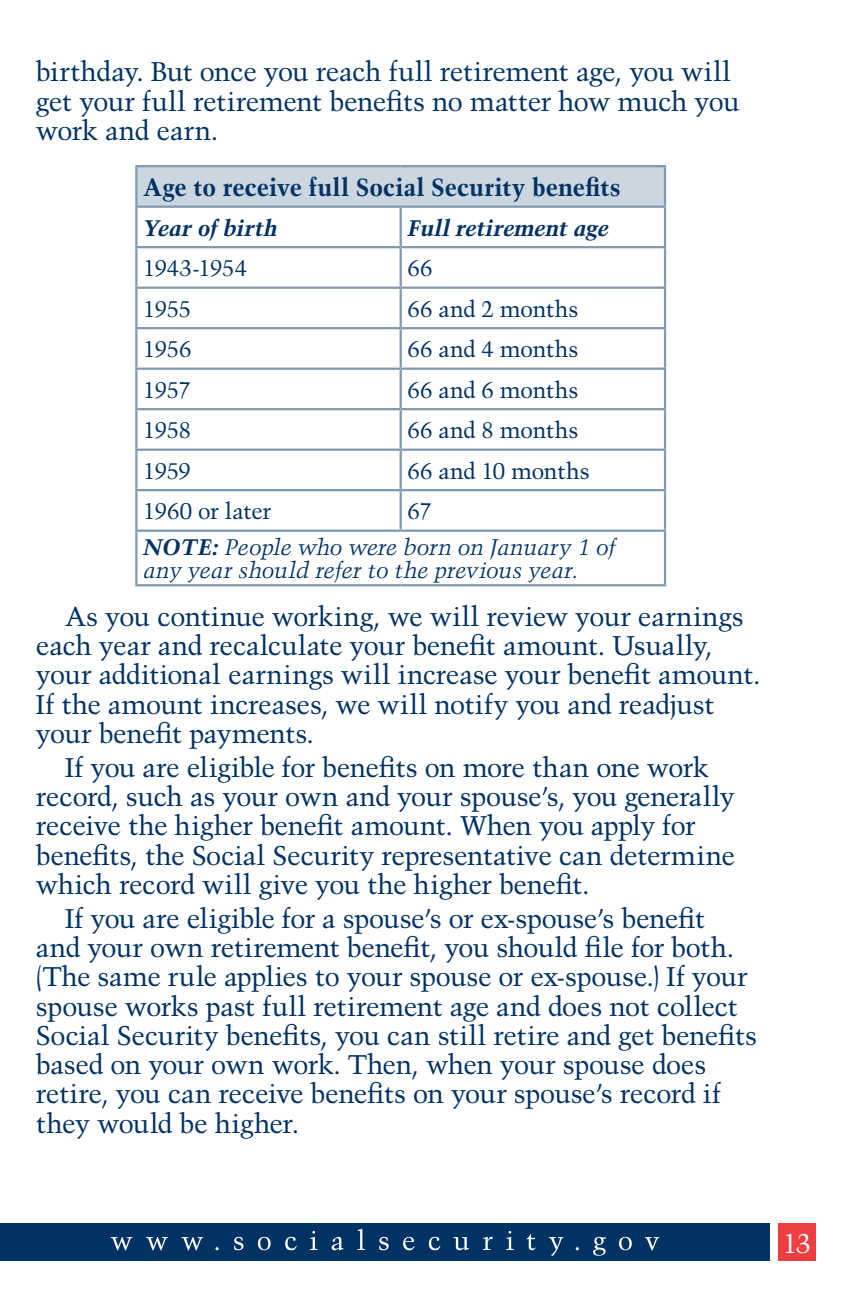
<style>
.page{position:relative;width:851px;height:1296px;background:#fff}
.page>*{position:absolute;margin:0;border:0;box-sizing:border-box;transform-origin:0 0}
.Paragraph{font:27px/29.2px "Trump Mediaeval";letter-spacing:-.015em;color:#003263}
.t1{font:27px "Trump Mediaeval";color:#fff}
.Table_Head{font:700 24.75px "Trump Mediaeval";color:#003263}
.TD{font:22.5px "Trump Mediaeval";letter-spacing:-.02em;color:#003263}
.TD-2{font:italic 22.5px/23.6px "Trump Mediaeval";letter-spacing:-.01em;color:#003263}
.Table_Subheads{font:italic 700 22.5px "Trump Mediaeval";color:#003263}
.s1{font-weight:700}
</style>
<div class="page">
<div style="left:778px;top:1223px;width:38px;height:38px;background:#ef3e42"></div>
<div style="left:0;top:1223px;width:770px;height:38px;background:#003263"></div>
<svg style="left:111px;top:1229px;width:548px;height:27px"></svg>
<div style="left:136px;top:166px;width:529px;height:41px;background:#ccd6e0"></div>
<svg style="left:137px;top:208px;width:527px;height:376px"></svg>
<hr style="left:135px;top:165px;width:265px;height:2px;background:#8099b1">
<hr style="left:135px;top:167px;width:2px;height:39px;background:#8099b1">
<hr style="left:400px;top:165px;width:266px;height:2px;background:#8099b1">
<hr style="left:664px;top:167px;width:2px;height:39px;background:#8099b1">
<hr style="left:135px;top:206px;width:265px;height:2px;background:#8099b1">
<hr style="left:135px;top:208px;width:2px;height:38px;background:#8099b1">
<hr style="left:400px;top:206px;width:266px;height:2px;background:#8099b1">
<hr style="left:399px;top:208px;width:3px;height:38px;background:#8099b1">
<hr style="left:664px;top:208px;width:2px;height:38px;background:#8099b1">
<hr style="left:135px;top:246px;width:265px;height:2px;background:#8099b1">
<hr style="left:135px;top:248px;width:2px;height:39px;background:#8099b1">
<hr style="left:400px;top:246px;width:266px;height:2px;background:#8099b1">
<hr style="left:399px;top:248px;width:3px;height:39px;background:#8099b1">
<hr style="left:664px;top:248px;width:2px;height:39px;background:#8099b1">
<hr style="left:135px;top:287px;width:265px;height:2px;background:#8099b1">
<hr style="left:135px;top:289px;width:2px;height:38px;background:#8099b1">
<hr style="left:400px;top:287px;width:266px;height:2px;background:#8099b1">
<hr style="left:399px;top:289px;width:3px;height:38px;background:#8099b1">
<hr style="left:664px;top:289px;width:2px;height:38px;background:#8099b1">
<hr style="left:135px;top:327px;width:265px;height:2px;background:#8099b1">
<hr style="left:135px;top:329px;width:2px;height:39px;background:#8099b1">
<hr style="left:400px;top:327px;width:266px;height:2px;background:#8099b1">
<hr style="left:399px;top:329px;width:3px;height:39px;background:#8099b1">
<hr style="left:664px;top:329px;width:2px;height:39px;background:#8099b1">
<hr style="left:135px;top:368px;width:265px;height:2px;background:#8099b1">
<hr style="left:135px;top:370px;width:2px;height:38px;background:#8099b1">
<hr style="left:400px;top:368px;width:266px;height:2px;background:#8099b1">
<hr style="left:399px;top:370px;width:3px;height:38px;background:#8099b1">
<hr style="left:664px;top:370px;width:2px;height:38px;background:#8099b1">
<hr style="left:135px;top:408px;width:265px;height:2px;background:#8099b1">
<hr style="left:135px;top:410px;width:2px;height:39px;background:#8099b1">
<hr style="left:400px;top:408px;width:266px;height:2px;background:#8099b1">
<hr style="left:399px;top:410px;width:3px;height:39px;background:#8099b1">
<hr style="left:664px;top:410px;width:2px;height:39px;background:#8099b1">
<hr style="left:135px;top:449px;width:265px;height:2px;background:#8099b1">
<hr style="left:135px;top:451px;width:2px;height:38px;background:#8099b1">
<hr style="left:400px;top:449px;width:266px;height:2px;background:#8099b1">
<hr style="left:399px;top:451px;width:3px;height:38px;background:#8099b1">
<hr style="left:664px;top:451px;width:2px;height:38px;background:#8099b1">
<hr style="left:135px;top:489px;width:265px;height:2px;background:#8099b1">
<hr style="left:135px;top:491px;width:2px;height:39px;background:#8099b1">
<hr style="left:400px;top:489px;width:266px;height:2px;background:#8099b1">
<hr style="left:399px;top:491px;width:3px;height:39px;background:#8099b1">
<hr style="left:664px;top:491px;width:2px;height:39px;background:#8099b1">
<hr style="left:135px;top:530px;width:265px;height:2px;background:#8099b1">
<hr style="left:135px;top:532px;width:2px;height:52px;background:#8099b1">
<hr style="left:400px;top:530px;width:266px;height:2px;background:#8099b1">
<hr style="left:664px;top:532px;width:2px;height:52px;background:#8099b1">
<hr style="left:135px;top:584px;width:265px;height:2px;background:#8099b1">
<hr style="left:400px;top:584px;width:266px;height:2px;background:#8099b1">
<p class="Paragraph" style="left:36px;top:57px;width:705px">birthday. But once you reach full retirement age, you will get your full retirement benefits no matter how much you work and earn.</p>
<p class="Table_Head" style="left:143px;top:172px;width:479px">Age to receive full Social Security benefits</p>
<p class="Table_Subheads" style="left:143px;top:214px;width:136px">Year of birth</p>
<p class="Table_Subheads" style="left:407px;top:214px;width:203px">Full retirement age</p>
<p class="TD" style="left:143px;top:255px;width:106px">1943-1954</p>
<p class="TD" style="left:407px;top:255px;width:27px">66</p>
<p class="TD" style="left:143px;top:295px;width:50px">1955</p>
<p class="TD" style="left:407px;top:295px;width:172px">66 and 2 months</p>
<p class="TD" style="left:143px;top:336px;width:50px">1956</p>
<p class="TD" style="left:407px;top:336px;width:172px">66 and 4 months</p>
<p class="TD" style="left:143px;top:376px;width:49px">1957</p>
<p class="TD" style="left:407px;top:376px;width:172px">66 and 6 months</p>
<p class="TD" style="left:143px;top:417px;width:50px">1958</p>
<p class="TD" style="left:407px;top:417px;width:172px">66 and 8 months</p>
<p class="TD" style="left:143px;top:457px;width:49px">1959</p>
<p class="TD" style="left:407px;top:457px;width:184px">66 and 10 months</p>
<p class="TD" style="left:143px;top:498px;width:130px">1960 or later</p>
<p class="TD" style="left:407px;top:498px;width:26px">67</p>
<p class="TD-2" style="left:143px;top:535px;width:474px"><span class="s1">NOTE:</span> People who were born on January 1 of any year should refer to the previous year.</p>
<p class="Paragraph" style="left:36px;top:601px;width:726px;text-indent:29px">As you continue working, we will review your earnings each year and recalculate your benefit amount. Usually, your additional earnings will increase your benefit amount.<br>If the amount increases, we will notify you and readjust your benefit payments.</p>
<p class="Paragraph" style="left:36px;top:752px;width:700px;text-indent:29px">If you are eligible for benefits on more than one work record, such as your own and your spouse’s, you generally receive the higher benefit amount. When you apply for benefits, the Social Security representative can determine which record will give you the higher benefit.</p>
<p class="Paragraph" style="left:36px;top:904px;width:722px;text-indent:29px">If you are eligible for a spouse’s or ex-spouse’s benefit<br>and your own retirement benefit, you should file for both. (The same rule applies to your spouse or ex-spouse.) If your spouse works past full retirement age and does not collect Social Security benefits, you can still retire and get benefits based on your own work. Then, when your spouse does retire, you can receive benefits on your spouse’s record if they would be higher.</p>
<p class="t1" style="left:782px;top:1227px;width:30px">13</p>
</div>
